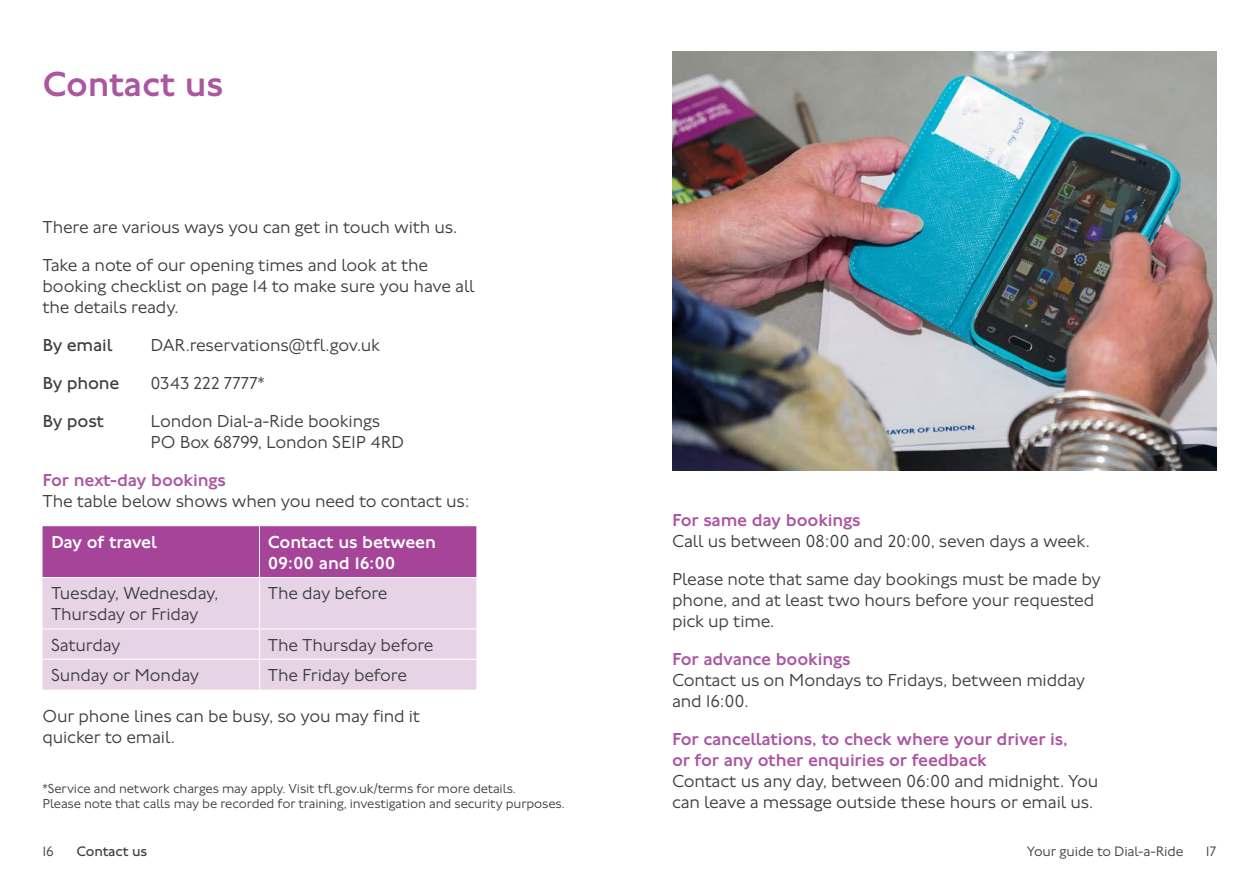
<style>
.page{position:relative;width:1259px;height:893px;background:#fff}
.page>*{position:absolute;margin:0;border:0;box-sizing:border-box;transform-origin:0 0}
.BodyCopy_12_14pt{font:500 36px "Johnston 100";letter-spacing:-.005em;color:#ac56a1}
.BodyCopy_12_14pt-2{font:300 18px/21px "Johnston 100";letter-spacing:-.01em;color:#3e3e3f}
.BodyHeading_12_14{font:500 18px/21px "Johnston 100";letter-spacing:-.01em;color:#ac56a1}
.BodyCopy_12_14pt-3{font:500 18px/21px "Johnston 100";letter-spacing:-.01em;color:#fff}
.BodyCopy_12_14pt-4{font:18px "Johnston 100";letter-spacing:-.01em;color:#3e3e3f}
.BodyCopy_12_14pt-5{font:500 18px "Johnston 100";letter-spacing:-.03em;color:#fff}
.Folio_Right_10_10{font:300 14.25px "Johnston 100";letter-spacing:-.01em;color:#3e3e3f}
.Folio_Left_10_10{font:14.25px "Johnston 100";letter-spacing:-.01em;color:#3e3e3f}
.Folio_Left_10_10-2{font:300 14.25px "Johnston 100";color:#3e3e3f}
.BodyCopy_12_14pt-6{font:300 13.5px "Johnston 100";letter-spacing:-.01em;color:#3e3e3f}
</style>
<div class="page">
<div style="left:43px;top:526px;width:433px;height:51px;background:#a54499"></div>
<div style="left:43px;top:578px;width:433px;height:112px;background:#e7d3e6"></div>
<hr style="left:259px;top:526px;width:1px;height:51px;background:#fff">
<hr style="left:259px;top:578px;width:1px;height:50px;background:#fff">
<hr style="left:43px;top:628px;width:216px;height:1px;background:#fff">
<hr style="left:259px;top:628px;width:217px;height:1px;background:#fff">
<hr style="left:259px;top:629px;width:1px;height:30px;background:#fff">
<hr style="left:43px;top:659px;width:216px;height:1px;background:#fff">
<hr style="left:259px;top:659px;width:217px;height:1px;background:#fff">
<hr style="left:259px;top:660px;width:1px;height:30px;background:#fff">
<img style="left:672px;top:51px;width:544px;height:420px">
<p class="BodyCopy_12_14pt" style="left:43px;top:64px;width:182px">Contact us</p>
<p class="BodyCopy_12_14pt-2" style="left:43px;top:217px;width:416px">There are various ways you can get in touch with us.</p>
<p class="BodyCopy_12_14pt-2" style="left:43px;top:255px;width:433px">Take a note of our opening times and look at the booking checklist on page 14 to make sure you have all the details ready.</p>
<p class="BodyCopy_12_14pt-4" style="left:43px;top:336px;width:71px">By email</p>
<p class="BodyCopy_12_14pt-2" style="left:151px;top:335px;width:231px">DAR.reservations@tfl.gov.uk</p>
<p class="BodyCopy_12_14pt-4" style="left:43px;top:374px;width:78px">By phone</p>
<p class="BodyCopy_12_14pt-2" style="left:151px;top:373px;width:116px">0343 222 7777*</p>
<p class="BodyCopy_12_14pt-4" style="left:43px;top:412px;width:63px">By post</p>
<p class="BodyCopy_12_14pt-2" style="left:151px;top:411px;width:255px">London Dial-a-Ride bookings<br>PO Box 68799, London SE1P 4RD</p>
<p class="BodyHeading_12_14" style="left:43px;top:470px;width:185px">For next-day bookings</p>
<p class="BodyCopy_12_14pt-2" style="left:43px;top:491px;width:428px">The table below shows when you need to contact us:</p>
<p class="BodyCopy_12_14pt-5" style="left:51px;top:532px;width:107px">Day of travel</p>
<p class="BodyCopy_12_14pt-3" style="left:268px;top:532px;width:169px">Contact us between<br>09:00 and 16:00</p>
<p class="BodyCopy_12_14pt-2" style="left:51px;top:583px;width:169px">Tuesday, Wednesday,<br>Thursday or Friday</p>
<p class="BodyCopy_12_14pt-2" style="left:268px;top:583px;width:121px">The day before</p>
<p class="BodyCopy_12_14pt-2" style="left:51px;top:635px;width:71px">Saturday</p>
<p class="BodyCopy_12_14pt-2" style="left:268px;top:635px;width:167px">The Thursday before</p>
<p class="BodyCopy_12_14pt-2" style="left:51px;top:665px;width:150px">Sunday or Monday</p>
<p class="BodyCopy_12_14pt-2" style="left:268px;top:665px;width:141px">The Friday before</p>
<p class="BodyCopy_12_14pt-2" style="left:43px;top:705px;width:379px">Our phone lines can be busy, so you may find it quicker to email.</p>
<p class="BodyHeading_12_14" style="left:672px;top:510px;width:190px">For same day bookings</p>
<p class="BodyCopy_12_14pt-2" style="left:672px;top:531px;width:419px">Call us between 08:00 and 20:00, seven days a week.</p>
<p class="BodyCopy_12_14pt-2" style="left:672px;top:569px;width:430px">Please note that same day bookings must be made by phone, and at least two hours before your requested pick up time.</p>
<p class="BodyHeading_12_14" style="left:672px;top:649px;width:180px">For advance bookings</p>
<p class="BodyCopy_12_14pt-2" style="left:672px;top:670px;width:415px">Contact us on Mondays to Fridays, between midday and 16:00.</p>
<p class="BodyHeading_12_14" style="left:672px;top:729px;width:397px">For cancellations, to check where your driver is, or for any other enquiries or feedback</p>
<p class="BodyCopy_12_14pt-2" style="left:672px;top:771px;width:428px">Contact us any day, between 06:00 and midnight. You can leave a message outside these hours or email us.</p>
<p class="BodyCopy_12_14pt-6" style="left:43px;top:781px;width:475px">*Service and network charges may apply. Visit tfl.gov.uk/terms for more details.</p>
<p class="BodyCopy_12_14pt-6" style="left:43px;top:796px;width:524px">Please note that calls may be recorded for training, investigation and security purposes.</p>
<p class="Folio_Left_10_10-2" style="left:43px;top:843px;width:13px">16</p>
<p class="Folio_Left_10_10" style="left:77px;top:843px;width:72px">Contact us</p>
<p class="Folio_Right_10_10" style="left:1027px;top:843px;width:158px">Your guide to Dial-a-Ride</p>
<p class="Folio_Right_10_10" style="left:1205px;top:843px;width:12px">17</p>
</div>
